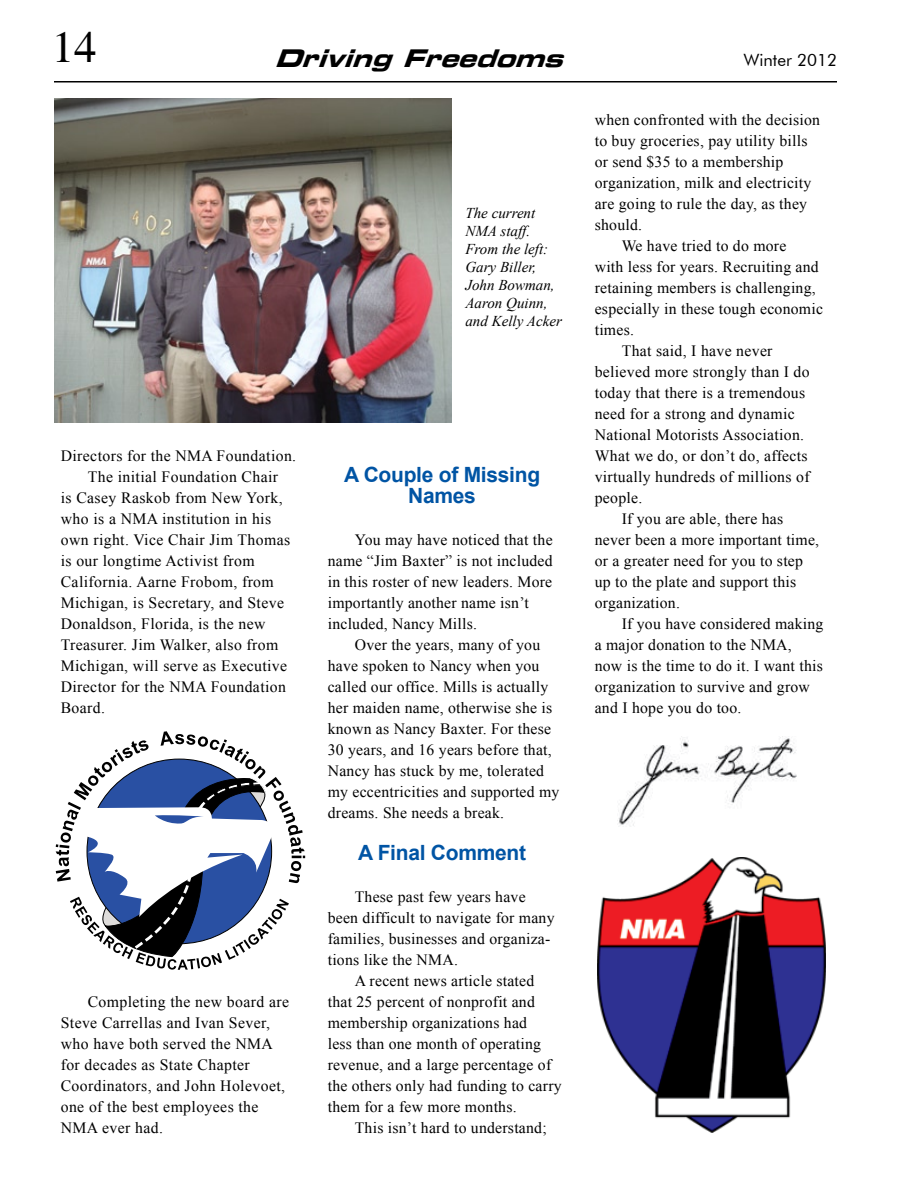
<style>
.page{position:relative;width:918px;height:1188px;background:#fff}
.page>*{position:absolute;margin:0;border:0;box-sizing:border-box;transform-origin:0 0}
.t1{font:45px "Times";color:#000}
.t2{font:italic 24px "Eurostile Bold Extended Two";color:#000}
.t3{font:700 21px/21px "Arial";letter-spacing:-.015em;color:#0054a4;text-align:center}
.t4{font:16.95px "Futura BT";color:#000}
.t5{font:15.75px/21px "Times New Roman";letter-spacing:.015em;color:#000}
.t6{font:italic 15px/18px "Times New Roman";color:#000}
</style>
<div class="page">
<img style="left:618px;top:736px;width:179px;height:90px">
<svg style="left:56px;top:731px;width:249px;height:239px"></svg>
<img style="left:598px;top:857px;width:227px;height:276px">
<img style="left:54px;top:99px;width:397px;height:324px">
<hr style="left:54px;top:81px;width:783px;height:1px;background:#000">
<h1 class="t1" style="left:52px;top:21px;width:46px">14</h1>
<h2 class="t2" style="left:274px;top:41px;width:302px">DrivingFreedoms</h2>
<p class="t4" style="left:744px;top:50px;width:95px">Winter 2012</p>
<p class="t6" style="left:465px;top:203px;width:98px">The current<br>NMA staff.<br>From the left:<br>Gary Biller,<br>John Bowman,<br>Aaron Quinn, and Kelly Acker</p>
<p class="t5" style="left:61px;top:444px;width:237px">Directors for the NMA Foundation.</p>
<p class="t5" style="left:88px;top:465px;width:192px">The initial Foundation Chair</p>
<p class="t5" style="left:61px;top:486px;width:223px">is Casey Raskob from New York,</p>
<p class="t5" style="left:61px;top:507px;width:212px">who is a NMA institution in his</p>
<p class="t5" style="left:61px;top:528px;width:231px">own right. Vice Chair Jim Thomas</p>
<p class="t5" style="left:61px;top:549px;width:195px">is our longtime Activist from</p>
<p class="t5" style="left:61px;top:570px;width:215px">California. Aarne Frobom, from</p>
<p class="t5" style="left:61px;top:591px;width:225px">Michigan, is Secretary, and Steve</p>
<p class="t5" style="left:61px;top:612px;width:206px">Donaldson, Florida, is the new</p>
<p class="t5" style="left:61px;top:633px;width:219px">Treasurer. Jim Walker, also from</p>
<p class="t5" style="left:61px;top:654px;width:228px">Michigan, will serve as Executive</p>
<p class="t5" style="left:61px;top:675px;width:227px">Director for the NMA Foundation</p>
<p class="t5" style="left:61px;top:696px;width:46px">Board.</p>
<p class="t5" style="left:61px;top:990px;width:230px;text-indent:27px">Completing the new board are<br>Steve Carrellas and Ivan Sever, who have both served the NMA for decades as State Chapter<br>Coordinators, and John Holevoet, one of the best employees the<br>NMA ever had.</p>
<h3 class="t3" style="left:344px;top:464px;width:198px">A Couple of Missing<br>Names</h3>
<p class="t5" style="left:328px;top:528px;width:226px;text-indent:27px">You may have noticed that the name “Jim Baxter” is not included in this roster of new leaders. More importantly another name isn’t included, Nancy Mills.</p>
<p class="t5" style="left:328px;top:633px;width:233px;text-indent:27px">Over the years, many of you have spoken to Nancy when you called our office. Mills is actually her maiden name, otherwise she is known as Nancy Baxter. For these<br>30 years, and 16 years before that,<br>Nancy has stuck by me, tolerated my eccentricities and supported my dreams. She needs a break.</p>
<h3 class="t3" style="left:358px;top:842px;width:170px">A Final Comment</h3>
<p class="t5" style="left:328px;top:885px;width:228px;text-indent:27px">These past few years have been difficult to navigate for many families, businesses and organiza&shy;tions like the NMA.</p>
<p class="t5" style="left:328px;top:969px;width:235px;text-indent:27px">A recent news article stated that 25 percent of nonprofit and membership organizations had<br>less than one month of operating revenue, and a large percentage of the others only had funding to carry them for a few more months.</p>
<p class="t5" style="left:355px;top:1116px;width:194px">This isn’t hard to understand;</p>
<p class="t5" style="left:595px;top:108px;width:227px">when confronted with the decision</p>
<p class="t5" style="left:595px;top:129px;width:214px">to buy groceries, pay utility bills</p>
<p class="t5" style="left:595px;top:150px;width:190px">or send $35 to a membership</p>
<p class="t5" style="left:595px;top:171px;width:218px">organization, milk and electricity</p>
<p class="t5" style="left:595px;top:192px;width:214px">are going to rule the day, as they</p>
<p class="t5" style="left:595px;top:213px;width:49px">should.</p>
<p class="t5" style="left:622px;top:234px;width:166px">We have tried to do more</p>
<p class="t5" style="left:595px;top:255px;width:226px">with less for years. Recruiting and</p>
<p class="t5" style="left:595px;top:276px;width:223px">retaining members is challenging,</p>
<p class="t5" style="left:595px;top:297px;width:230px">especially in these tough economic</p>
<p class="t5" style="left:595px;top:318px;width:41px">times.</p>
<p class="t5" style="left:622px;top:339px;width:152px">That said, I have never</p>
<p class="t5" style="left:595px;top:360px;width:216px">believed more strongly than I do</p>
<p class="t5" style="left:595px;top:381px;width:212px">today that there is a tremendous</p>
<p class="t5" style="left:595px;top:402px;width:201px">need for a strong and dynamic</p>
<p class="t5" style="left:595px;top:423px;width:211px">National Motorists Association.</p>
<p class="t5" style="left:595px;top:444px;width:215px">What we do, or don’t do, affects</p>
<p class="t5" style="left:595px;top:465px;width:216px">virtually hundreds of millions of</p>
<p class="t5" style="left:595px;top:486px;width:49px">people.</p>
<p class="t5" style="left:622px;top:507px;width:163px">If you are able, there has</p>
<p class="t5" style="left:595px;top:528px;width:226px">never been a more important time,</p>
<p class="t5" style="left:595px;top:549px;width:210px">or a greater need for you to step</p>
<p class="t5" style="left:595px;top:570px;width:203px">up to the plate and support this</p>
<p class="t5" style="left:595px;top:591px;width:87px">organization.</p>
<p class="t5" style="left:622px;top:612px;width:203px">If you have considered making</p>
<p class="t5" style="left:595px;top:633px;width:199px">a major donation to the NMA,</p>
<p class="t5" style="left:595px;top:654px;width:230px">now is the time to do it. I want this</p>
<p class="t5" style="left:595px;top:675px;width:217px">organization to survive and grow</p>
<p class="t5" style="left:595px;top:696px;width:148px">and I hope you do too.</p>
</div>
